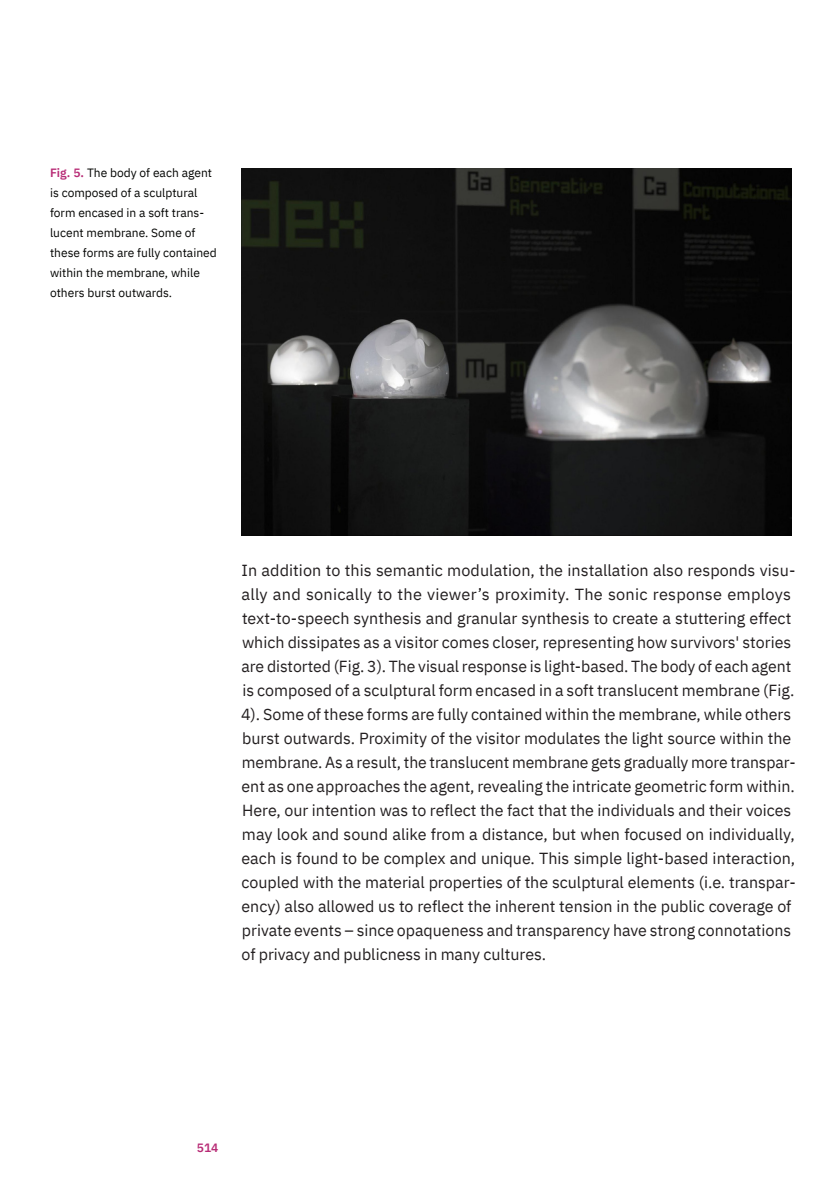
<style>
.page{position:relative;width:840px;height:1191px;background:#fff}
.page>*{position:absolute;margin:0;border:0;box-sizing:border-box;transform-origin:0 0}
.TXT{font:16px/24px "IBM Plex Sans";color:#231f20}
.REFS{font:12px/20px "IBM Plex Sans";color:#040503}
.t1{font:600 12px "IBM Plex Sans";color:#b82c76}
.s1{font-weight:600;color:#b82c76}
</style>
<div class="page">
<img style="left:241px;top:168px;width:550px;height:367px">
<p class="REFS" style="left:50px;top:162px;width:168px"><span class="s1">Fig. 5.</span> The body of each agent is composed of a sculptural form encased in a soft trans&shy;lucent membrane. Some of these forms are fully contained within the membrane, while others burst outwards.</p>
<p class="TXT" style="left:241px;top:557px;width:556px">In addition to this semantic modulation, the installation also responds visu&shy;ally and sonically to the viewer’s proximity. The sonic response employs text-to-speech synthesis and granular synthesis to create a stuttering effect which dissipates as a visitor comes closer, representing how survivors' stories are distorted (Fig. 3). The visual response is light-based. The body of each agent is composed of a sculptural form encased in a soft translucent membrane (Fig.<br>4). Some of these forms are fully contained within the membrane, while others burst outwards. Proximity of the visitor modulates the light source within the membrane. As a result, the translucent membrane gets gradually more transpar&shy;ent as one approaches the agent, revealing the intricate geometric form within.<br>Here, our intention was to reflect the fact that the individuals and their voices may look and sound alike from a distance, but when focused on individually, each is found to be complex and unique. This simple light-based interaction, coupled with the material properties of the sculptural elements (i.e. transpar&shy;ency) also allowed us to reflect the inherent tension in the public coverage of private events – since opaqueness and transparency have strong connotations of privacy and publicness in many cultures.</p>
<p class="t1" style="left:197px;top:1138px;width:23px">514</p>
</div>
